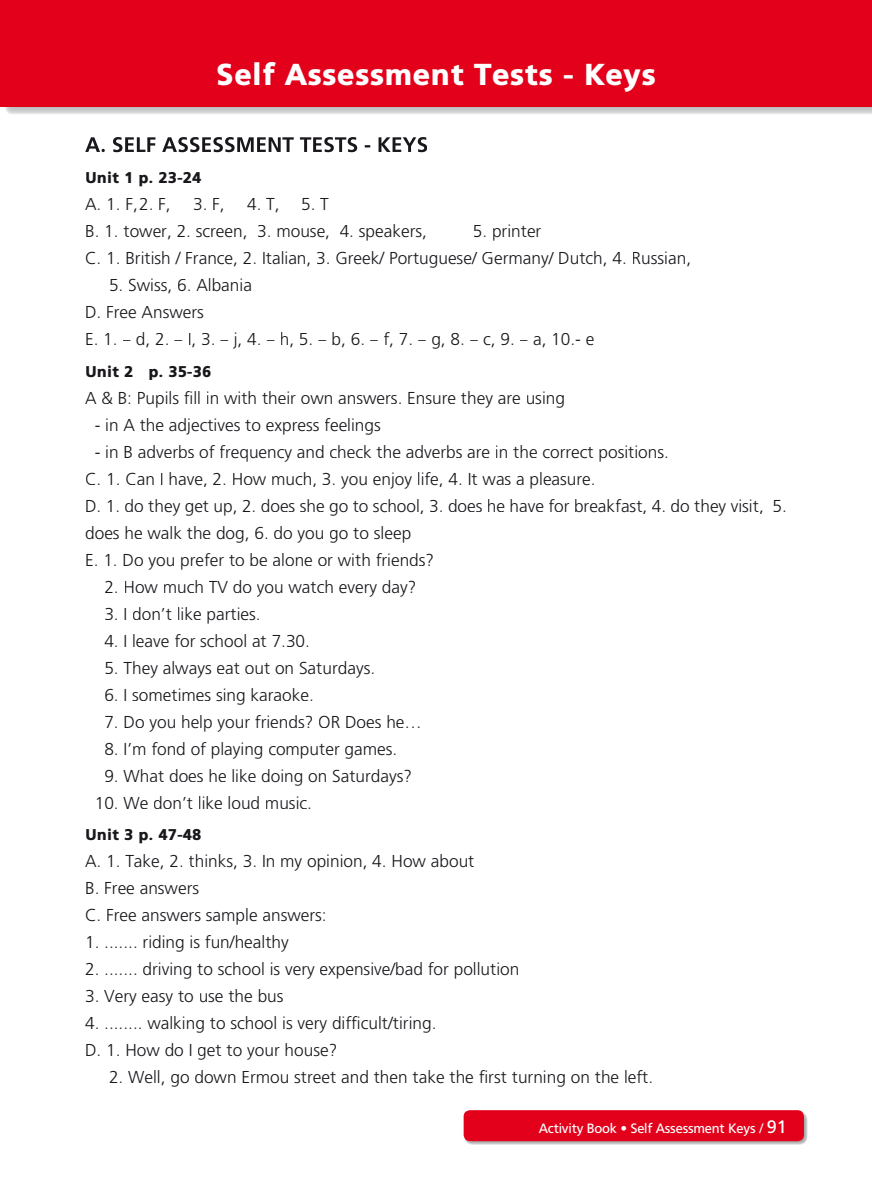
<style>
.page{position:relative;width:872px;height:1191px;background:#fff}
.page>*{position:absolute;margin:0;border:0;box-sizing:border-box;transform-origin:0 0}
.t1{font:900 30.3px "PF Catalog";color:#fff}
.t2{font:300 17.25px/27px "PF Catalog";color:#1a171c}
.t3{font:900 15.6px "PF Catalog";color:#1a171c}
.t4{font:13.5px "PF Catalog";letter-spacing:-.015em;color:#fff}
.s1{font-size:18px}
</style>
<div class="page">
<img style="left:0;top:106px;width:872px;height:8px">
<div style="left:0;top:0;width:872px;height:106px;background:#e2001a"></div>
<img style="left:465px;top:1110px;width:343px;height:35px">
<div style="left:463px;top:1110px;width:341px;height:31px;background:#e2001a;border-radius:6px"></div>
<svg style="left:85px;top:137px;width:342px;height:15px"></svg>
<h1 class="t1" style="left:216px;top:57px;width:441px">Self assessment Tests - Keys</h1>
<p class="t3" style="left:85px;top:169px;width:118px">Unit 1 p. 23-24</p>
<p class="t2" style="left:85px;top:191px;width:87px">A. 1. F, 2. F,</p>
<p class="t2" style="left:193px;top:191px;width:33px">3. F,</p>
<p class="t2" style="left:85px;top:191px;width:343px;text-indent:162px">4. T, 5. T<br>B. 1. tower, 2. screen, 3. mouse, 4. speakers,</p>
<p class="t2" style="left:85px;top:218px;width:607px;text-indent:388px">5. printer<br>C. 1. British / France, 2. Italian, 3. Greek/ Portuguese/ Germany/ Dutch, 4. Russian,</p>
<p class="t2" style="left:85px;top:272px;width:511px;text-indent:24px">5. Swiss, 6. Albania<br>D. Free Answers<br>E.1.–d,2.–I,3.–j,4.–h,5.–b,6.–f,7.–g,8.–c,9.–a,10.-e</p>
<p class="t3" style="left:85px;top:362px;width:128px">Unit 2 p. 35-36</p>
<p class="t2" style="left:85px;top:384px;width:481px">A &amp; B: Pupils fill in with their own answers. Ensure they are using</p>
<p class="t2" style="left:95px;top:411px;width:288px">- in A the adjectives to express feelings</p>
<p class="t2" style="left:85px;top:438px;width:703px;text-indent:10px">- in B adverbs of frequency and check the adverbs are in the correct positions.<br>C. 1. Can I have, 2. How much, 3. you enjoy life, 4. It was a pleasure.<br>D. 1. do they get up, 2. does she go to school, 3. does he have for breakfast, 4. do they visit, 5. does he walk the dog, 6. do you go to sleep<br>E. 1. Do you prefer to be alone or with friends?</p>
<p class="t2" style="left:104px;top:573px;width:314px">2. How much TV do you watch every day?</p>
<p class="t2" style="left:104px;top:600px;width:158px">3. I don’t like parties.</p>
<p class="t2" style="left:104px;top:627px;width:207px">4. I leave for school at 7.30.</p>
<p class="t2" style="left:104px;top:654px;width:272px">5. They always eat out on Saturdays.</p>
<p class="t2" style="left:104px;top:681px;width:211px">6. I sometimes sing karaoke.</p>
<p class="t2" style="left:104px;top:708px;width:319px">7. Do you help your friends? OR Does he…</p>
<p class="t2" style="left:104px;top:735px;width:294px">8. I’m fond of playing computer games.</p>
<p class="t2" style="left:104px;top:762px;width:309px">9. What does he like doing on Saturdays?</p>
<p class="t2" style="left:95px;top:789px;width:219px">10. We don’t like loud music.</p>
<p class="t3" style="left:85px;top:825px;width:118px">Unit 3 p. 47-48</p>
<p class="t2" style="left:85px;top:847px;width:391px">A. 1. Take, 2. thinks, 3. In my opinion, 4. How about<br>B. Free answers<br>C. Free answers sample answers:</p>
<p class="t2" style="left:85px;top:928px;width:205px">1. ....... riding is fun/healthy</p>
<p class="t2" style="left:85px;top:955px;width:436px">2. ....... driving to school is very expensive/bad for pollution</p>
<p class="t2" style="left:85px;top:982px;width:200px">3. Very easy to use the bus</p>
<p class="t2" style="left:85px;top:1009px;width:353px">4. ........ walking to school is very difficult/tiring.<br>D. 1. How do I get to your house?</p>
<p class="t2" style="left:109px;top:1063px;width:545px">2. Well, go down Ermou street and then take the first turning on the left.</p>
<p class="t4" style="left:539px;top:1120px;width:250px">Activity Book • Self Assessment Keys / <span class="s1">91</span></p>
</div>
